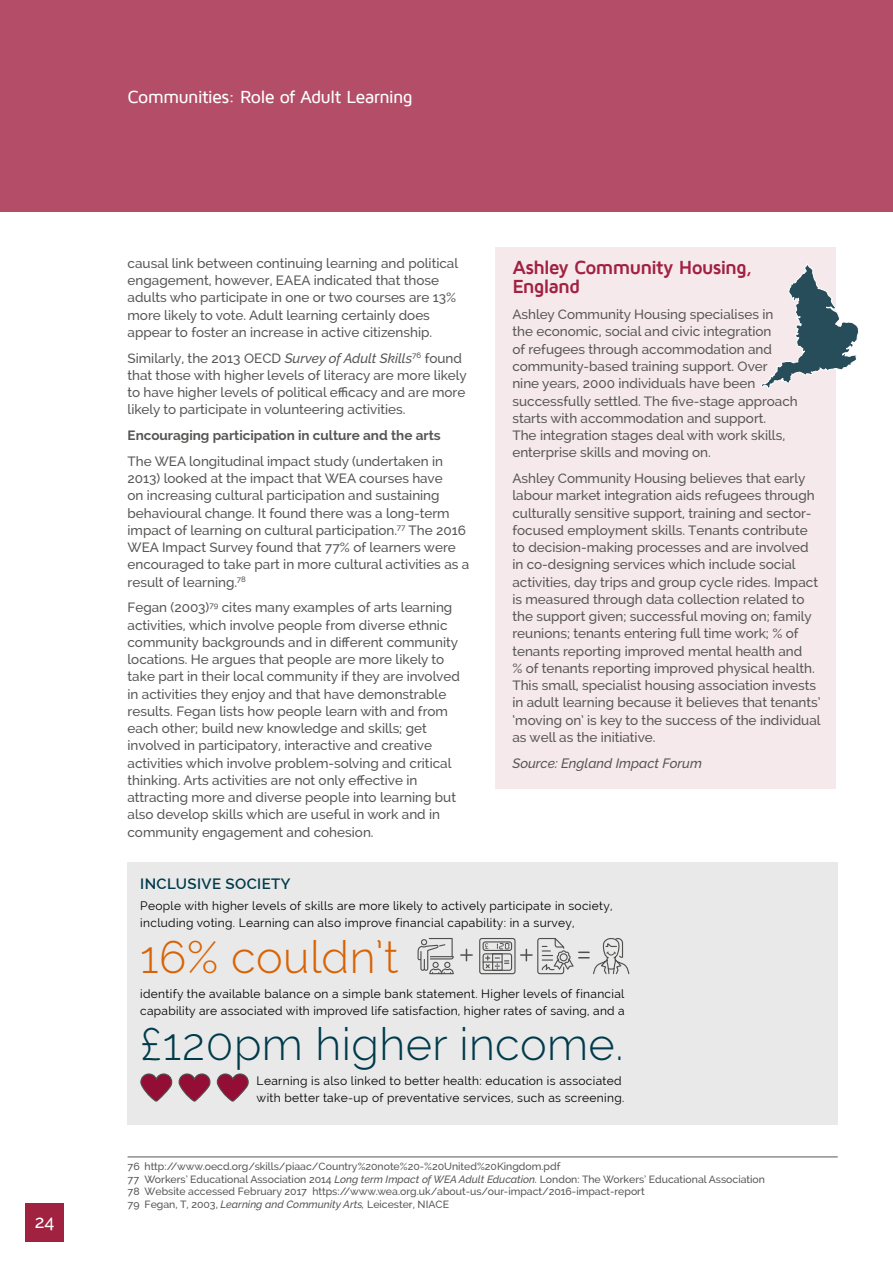
<style>
.page{position:relative;width:893px;height:1263px;background:#fff}
.page>*{position:absolute;margin:0;border:0;box-sizing:border-box;transform-origin:0 0}
.t1{font:300 45px "Raleway";letter-spacing:.01em;color:#004153}
.t2{font:300 45px "Raleway";letter-spacing:.01em;color:#ed6d05}
.t3{font:700 19.5px/19.5px "Maven Pro";letter-spacing:-.055em;color:#a12141}
.t4{font:500 18px "Maven Pro";letter-spacing:-.045em;color:#fff}
.t5{font:500 18px "Raleway";color:#fff}
.t6{font:600 15px "Raleway";letter-spacing:.025em;color:#004153}
.t7{font:500 13.5px/17.2px "Raleway";color:#575756}
.t8{font:700 13.5px "Raleway";color:#575756}
.t9{font:italic 500 13.5px "Raleway";color:#575756}
.t10{font:12px/16.5px "Raleway";letter-spacing:.025em;color:#000}
.t11{font:500 10.5px/12.6px "Raleway";color:#575756}
.s1{font-style:italic}
</style>
<div class="page">
<div style="left:495px;top:248px;width:341px;height:541px;background:#f6e9ec"></div>
<div style="left:26px;top:1203px;width:38px;height:39px;background:#a12141"></div>
<hr style="left:128px;top:1157px;width:710px;height:1px;background:#575756">
<div style="left:0;top:0;width:893px;height:211px;background:#b44d67"></div>
<div style="left:128px;top:862px;width:710px;height:262px;background:#e9e9e9"></div>
<svg style="left:761px;top:264px;width:98px;height:125px"></svg>
<h3 class="t5" style="left:35px;top:1211px;width:21px">24</h3>
<h3 class="t4" style="left:128px;top:88px;width:286px">Communities: Role of Adult Learning</h3>
<p class="t7" style="left:128px;top:254px;width:332px">causal link between continuing learning and political engagement, however, EAEA indicated that those adults who participate in one or two courses are 13% more likely to vote. Adult learning certainly does appear to foster an increase in active citizenship.</p>
<p class="t7" style="left:128px;top:349px;width:341px">Similarly, the 2013 OECD <span class="s1">Survey of Adult Skills</span><sup>76</sup> found that those with higher levels of literacy are more likely to have higher levels of political efficacy and are more likely to participate in volunteering activities.</p>
<p class="t8" style="left:128px;top:428px;width:315px">Encouraging participation in culture and the arts</p>
<p class="t7" style="left:128px;top:452px;width:343px">The WEA longitudinal impact study (undertaken in 2013) looked at the impact that WEA courses have<br>on increasing cultural participation and sustaining behavioural change. It found there was a long-term impact of learning on cultural participation.<sup>77</sup> The 2016<br>WEA Impact Survey found that 77% of learners were encouraged to take part in more cultural activities as a result of learning.<sup>78</sup></p>
<p class="t7" style="left:128px;top:599px;width:334px">Fegan (2003)<sup>79</sup> cites many examples of arts learning activities, which involve people from diverse ethnic community backgrounds and in different community locations. He argues that people are more likely to take part in their local community if they are involved in activities they enjoy and that have demonstrable results. Fegan lists how people learn with and from each other; build new knowledge and skills; get involved in participatory, interactive and creative activities which involve problem-solving and critical thinking. Arts activities are not only effective in attracting more and diverse people into learning but also develop skills which are useful in work and in community engagement and cohesion.</p>
<h2 class="t3" style="left:512px;top:258px;width:241px">Ashley Community Housing,<br>England</h2>
<p class="t7" style="left:512px;top:306px;width:287px">Ashley Community Housing specialises in<br>the economic, social and civic integration<br>of refugees through accommodation and community-based training support. Over nine years, 2000 individuals have been successfully settled. The five-stage approach starts with accommodation and support.<br>The integration stages deal with work skills, enterprise skills and moving on.</p>
<p class="t7" style="left:512px;top:470px;width:310px">Ashley Community Housing believes that early labour market integration aids refugees through culturally sensitive support, training and sector&shy;focused employment skills. Tenants contribute to decision-making processes and are involved in co-designing services which include social activities, day trips and group cycle rides. Impact is measured through data collection related to the support given; successful moving on; family reunions; tenants entering full time work; % of tenants reporting improved mental health and<br>% of tenants reporting improved physical health.<br>This small, specialist housing association invests in adult learning because it believes that tenants’ ‘moving on’ is key to the success of the individual as well as the initiative.</p>
<p class="t9" style="left:512px;top:755px;width:191px">Source: England Impact Forum</p>
<p class="t6" style="left:140px;top:875px;width:152px">INCLUSIVE SOCIETY</p>
<p class="t10" style="left:140px;top:897px;width:474px">People with higher levels of skills are more likely to actively participate in society, including voting. Learning can also improve financial capability: in a survey,</p>
<h1 class="t2" style="left:140px;top:931px;width:260px">16% couldn’t</h1>
<p class="t10" style="left:140px;top:985px;width:486px">identify the available balance on a simple bank statement. Higher levels of financial capability are associated with improved life satisfaction, higher rates of saving, and a</p>
<h1 class="t1" style="left:140px;top:1017px;width:485px">£120pm higher income.</h1>
<p class="t10" style="left:257px;top:1072px;width:369px">Learning is also linked to better health: education is associated with better take-up of preventative services, such as screening.</p>
<p class="t11" style="left:128px;top:1160px;width:639px">76 http://www.oecd.org/skills/piaac/Country%20note%20-%20United%20Kingdom.pdf<br>77 Workers’ Educational Association 2014 <span class="s1">Long term Impact of WEA Adult Education.</span> London: The Workers’ Educational Association 78 Website accessed February 2017 https://www.wea.org.uk/about-us/our-impact/2016-impact-report<br>79 Fegan, T, 2003, <span class="s1">Learning and Community Arts,</span> Leicester, NIACE</p>
</div>
